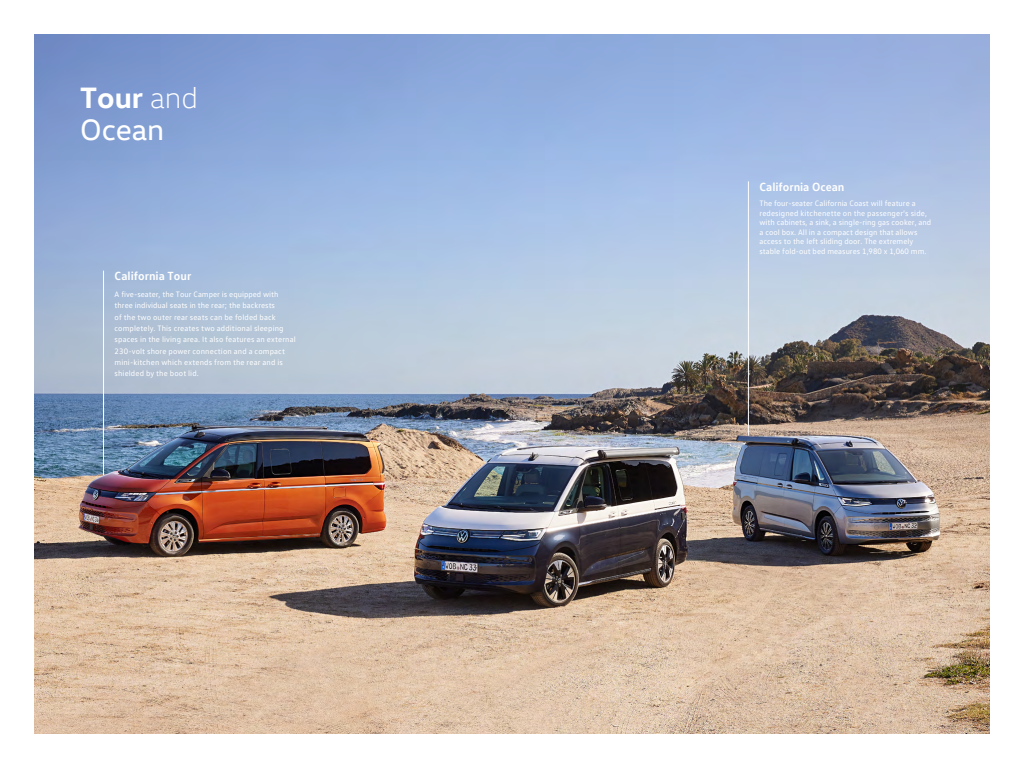
<style>
.page{position:relative;width:1024px;height:768px;background:#fff}
.page>*{position:absolute;margin:0;border:0;box-sizing:border-box;transform-origin:0 0}
.t1{font:30px/32.3px "VW Head";letter-spacing:-.005em;color:#fff}
.t2{font:700 12px "VW Text";letter-spacing:-.005em;color:#fff}
.t3{font:8px/11.3px "VW Text";color:#fff}
.s1{font-weight:700}
.s2{font-weight:300}
</style>
<div class="page">
<img style="left:34px;top:34px;width:956px;height:700px">
<hr style="left:103px;top:271px;width:1px;height:204px;background:#fff">
<hr style="left:748px;top:181px;width:1px;height:255px;background:#fff">
<h1 class="t1" style="left:80px;top:80px;width:119px"><span class="s1">Tour</span> <span class="s2">and<br></span>Ocean</h1>
<h2 class="t2" style="left:115px;top:268px;width:78px">California Tour</h2>
<p class="t3" style="left:115px;top:288px;width:183px">A five-seater, the Tour Camper is equipped with three individual seats in the rear; the backrests<br>of the two outer rear seats can be folded back completely. This creates two additional sleeping spaces in the living area. It also features an external 230-volt shore power connection and a compact mini-kitchen which extends from the rear and is shielded by the boot lid.</p>
<h2 class="t2" style="left:759px;top:179px;width:87px">California Ocean</h2>
<p class="t3" style="left:759px;top:198px;width:173px;line-height:9.6px">The four-seater California Coast will feature a redesigned kitchenette on the passenger’s side, with cabinets, a sink, a single-ring gas cooker, and a cool box. All in a compact design that allows access to the left sliding door. The extremely stable fold-out bed measures 1,980 x 1,060 mm.</p>
</div>
